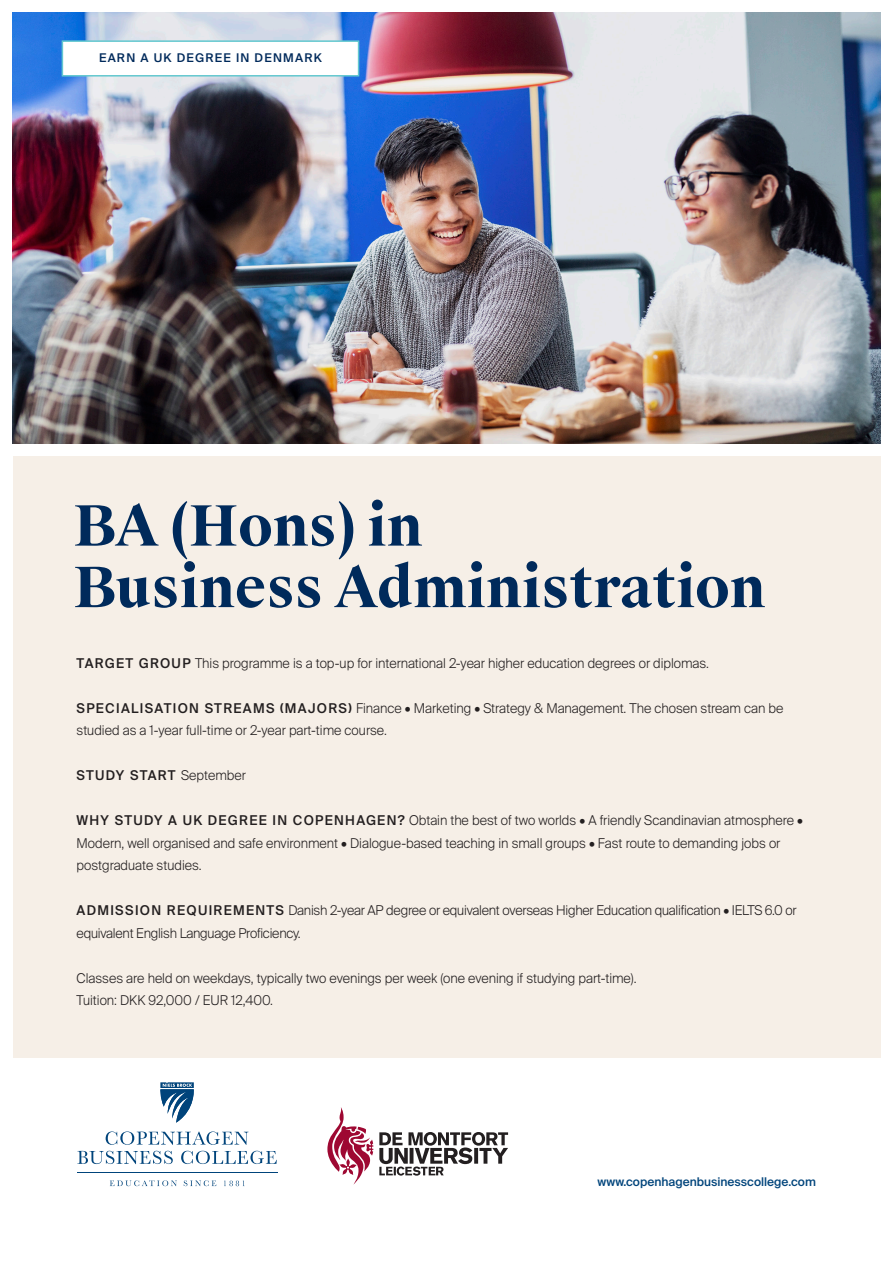
<style>
.page{position:relative;width:893px;height:1263px;background:#fff}
.page>*{position:absolute;margin:0;border:0;box-sizing:border-box;transform-origin:0 0}
.t1{font:700 55.5px/61.5px "Suisse Works";color:#002a5b}
.t2{font:300 13.5px/22.5px "Suisse Intl";color:#231f20}
.t3{font:500 13.5px "Suisse Intl";letter-spacing:.09em;color:#231f20}
.t4{font:500 12px "Suisse Intl";color:#00447b}
.t5{font:500 12px "Suisse Intl";letter-spacing:.1em;color:#002a5b}
.s1{font-weight:500}
.s2{font-weight:300}
</style>
<div class="page">
<div style="left:13px;top:456px;width:867px;height:602px;background:#f6efe7"></div>
<img style="left:13px;top:13px;width:867px;height:430px">
<svg style="left:327px;top:1107px;width:46px;height:78px"></svg>
<svg style="left:379px;top:1132px;width:129px;height:43px"></svg>
<hr style="left:77px;top:1172px;width:201px;height:1px;background:#00447b">
<svg style="left:110px;top:1180px;width:67px;height:6px"></svg>
<svg style="left:184px;top:1180px;width:32px;height:6px"></svg>
<svg style="left:224px;top:1180px;width:21px;height:6px"></svg>
<svg style="left:106px;top:1131px;width:142px;height:14px"></svg>
<svg style="left:77px;top:1151px;width:96px;height:13px"></svg>
<svg style="left:181px;top:1151px;width:96px;height:13px"></svg>
<svg style="left:160px;top:1082px;width:34px;height:41px"></svg>
<div style="left:62px;top:40px;width:297px;height:37px;background:#fff;border:2px solid #63c8cf"></div>
<p class="t5" style="left:99px;top:51px;width:224px">EARN A UK DEGREE IN DENMARK</p>
<p class="t1" style="left:73px;top:496px;width:694px">BA (Hons) in<br>Business Administration</p>
<p class="t2" style="left:77px;top:652px;width:634px"><span class="s1">TARGET GROUP</span> This programme is a top-up for international 2-year higher education degrees or diplomas.</p>
<p class="t2" style="left:77px;top:697px;width:708px"><span class="s1">SPECIALISATION STREAMS (MAJORS)</span> Finance • Marketing • Strategy &amp; Management. The chosen stream can be studied as a 1-year full-time or 2-year part-time course.</p>
<p class="t3" style="left:77px;top:768px;width:171px">STUDY START <span class="s2">September</span></p>
<p class="t2" style="left:77px;top:809px;width:728px"><span class="s1">WHY STUDY A UK DEGREE IN COPENHAGEN?</span> Obtain the best of two worlds • A friendly Scandinavian atmosphere •<br>Modern, well organised and safe environment • Dialogue-based teaching in small groups • Fast route to demanding jobs or postgraduate studies.</p>
<p class="t2" style="left:77px;top:899px;width:722px"><span class="s1">ADMISSION REQUIREMENTS</span> Danish 2-year AP degree or equivalent overseas Higher Education qualification • IELTS 6.0 or equivalent English Language Proficiency.</p>
<p class="t2" style="left:77px;top:967px;width:562px">Classes are held on weekdays, typically two evenings per week (one evening if studying part-time).</p>
<p class="t2" style="left:77px;top:989px;width:198px">Tuition: DKK 92,000 / EUR 12,400.</p>
<p class="t4" style="left:597px;top:1175px;width:220px">www.copenhagenbusinesscollege.com</p>
</div>
